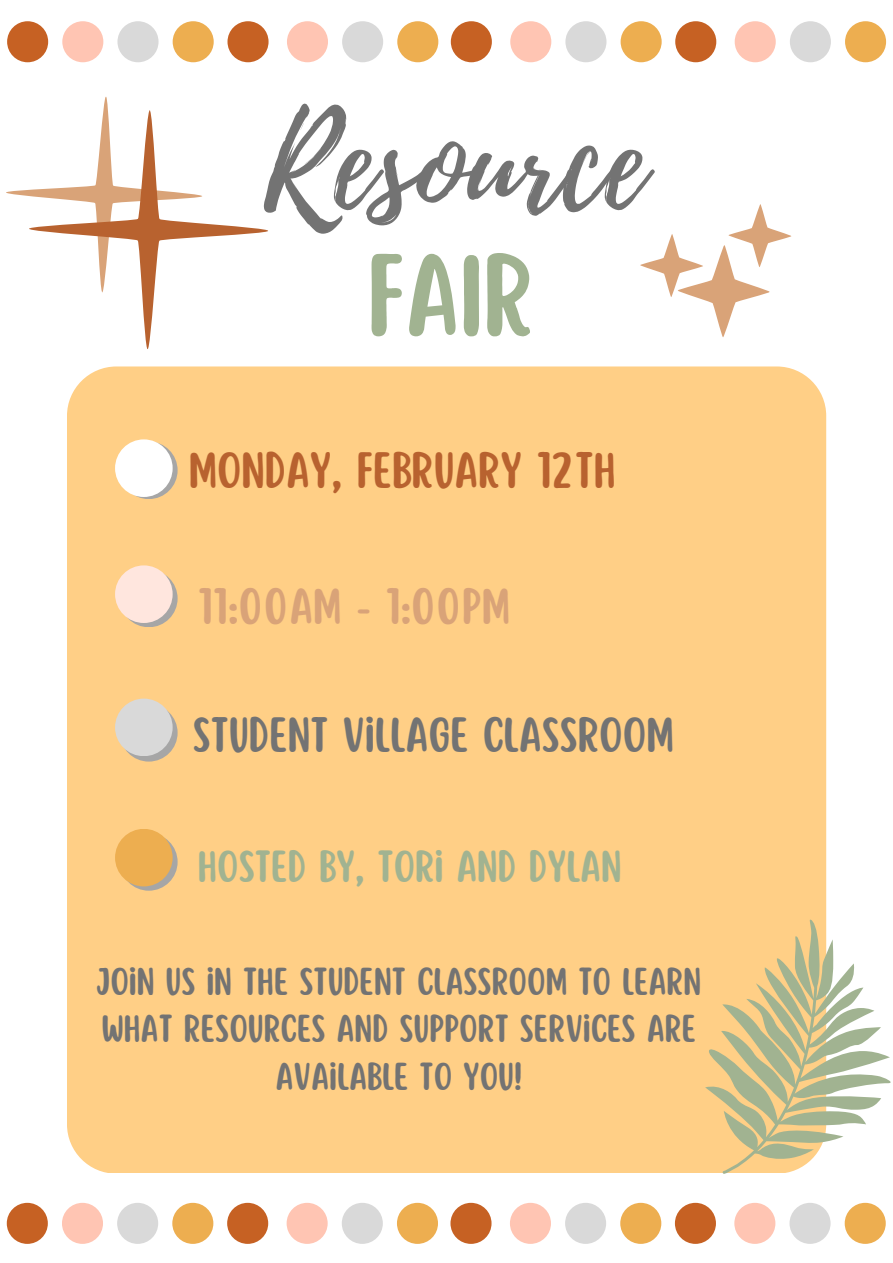
<style>
.page{position:relative;width:893px;height:1263px;background:#fff}
.page>*{position:absolute;margin:0;border:0;box-sizing:border-box;transform-origin:0 0}
.t1{font:129.82px "Playlist Script";color:#737373}
.t2{font:103.12px "Scripter";color:#a1b391}
.t3{font:44.78px "Scripter";color:#b8622f}
.t4{font:44.7px "Scripter";color:#d9a378}
.t5{font:43.42px "Scripter";color:#737373}
.t6{font:39.38px "Scripter";color:#a1b391}
.t7{font:34.12px/47.2px "Scripter";color:#737373;text-align:center}
</style>
<div class="page">
<div style="left:7px;top:21px;width:41px;height:41px;background:#c66123;border-radius:50%"></div>
<div style="left:62px;top:21px;width:41px;height:41px;background:#ffc5b3;border-radius:50%"></div>
<div style="left:117px;top:21px;width:41px;height:41px;background:#d9d9d9;border-radius:50%"></div>
<div style="left:173px;top:21px;width:41px;height:41px;background:#edae50;border-radius:50%"></div>
<div style="left:227px;top:21px;width:41px;height:41px;background:#c66123;border-radius:50%"></div>
<div style="left:287px;top:21px;width:41px;height:41px;background:#ffc5b3;border-radius:50%"></div>
<div style="left:342px;top:21px;width:41px;height:41px;background:#d9d9d9;border-radius:50%"></div>
<div style="left:397px;top:21px;width:41px;height:41px;background:#edae50;border-radius:50%"></div>
<div style="left:451px;top:21px;width:41px;height:41px;background:#c66123;border-radius:50%"></div>
<div style="left:510px;top:21px;width:41px;height:41px;background:#ffc5b3;border-radius:50%"></div>
<div style="left:565px;top:21px;width:41px;height:41px;background:#d9d9d9;border-radius:50%"></div>
<div style="left:620px;top:21px;width:41px;height:41px;background:#edae50;border-radius:50%"></div>
<div style="left:675px;top:21px;width:41px;height:41px;background:#c66123;border-radius:50%"></div>
<div style="left:734px;top:21px;width:41px;height:41px;background:#ffc5b3;border-radius:50%"></div>
<div style="left:790px;top:21px;width:41px;height:41px;background:#d9d9d9;border-radius:50%"></div>
<div style="left:845px;top:21px;width:41px;height:41px;background:#edae50;border-radius:50%"></div>
<div style="left:67px;top:366px;width:759px;height:807px;background:#ffcf86;border-radius:49px"></div>
<svg style="left:120px;top:441px;width:58px;height:58px"></svg>
<div style="left:115px;top:439px;width:58px;height:58px;background:#fff;border-radius:50%"></div>
<div style="left:120px;top:570px;width:58px;height:57px;background:#a6a6a6;border-radius:50%"></div>
<div style="left:115px;top:565px;width:58px;height:58px;background:#ffe6de;border-radius:50%"></div>
<div style="left:120px;top:704px;width:58px;height:57px;background:#a6a6a6;border-radius:50%"></div>
<div style="left:115px;top:698px;width:58px;height:58px;background:#d9d9d9;border-radius:50%"></div>
<svg style="left:120px;top:833px;width:58px;height:58px"></svg>
<div style="left:115px;top:829px;width:58px;height:57px;background:#edae50;border-radius:50%"></div>
<div style="left:7px;top:1203px;width:41px;height:41px;background:#c66123;border-radius:50%"></div>
<div style="left:62px;top:1203px;width:41px;height:41px;background:#ffc5b3;border-radius:50%"></div>
<div style="left:117px;top:1203px;width:41px;height:41px;background:#d9d9d9;border-radius:50%"></div>
<div style="left:172px;top:1203px;width:41px;height:41px;background:#edae50;border-radius:50%"></div>
<div style="left:227px;top:1203px;width:41px;height:41px;background:#c66123;border-radius:50%"></div>
<div style="left:287px;top:1203px;width:41px;height:41px;background:#ffc5b3;border-radius:50%"></div>
<div style="left:342px;top:1203px;width:41px;height:41px;background:#d9d9d9;border-radius:50%"></div>
<div style="left:397px;top:1203px;width:41px;height:41px;background:#edae50;border-radius:50%"></div>
<div style="left:450px;top:1203px;width:41px;height:41px;background:#c66123;border-radius:50%"></div>
<div style="left:510px;top:1203px;width:41px;height:41px;background:#ffc5b3;border-radius:50%"></div>
<div style="left:565px;top:1203px;width:41px;height:41px;background:#d9d9d9;border-radius:50%"></div>
<div style="left:620px;top:1203px;width:41px;height:41px;background:#edae50;border-radius:50%"></div>
<div style="left:675px;top:1203px;width:41px;height:41px;background:#c66123;border-radius:50%"></div>
<div style="left:734px;top:1203px;width:41px;height:41px;background:#ffc5b3;border-radius:50%"></div>
<div style="left:789px;top:1203px;width:41px;height:41px;background:#d9d9d9;border-radius:50%"></div>
<div style="left:844px;top:1203px;width:41px;height:41px;background:#edae50;border-radius:50%"></div>
<svg style="left:705px;top:918px;width:186px;height:256px"></svg>
<svg style="left:640px;top:204px;width:151px;height:133px"></svg>
<svg style="left:26px;top:107px;width:242px;height:242px"></svg>
<p class="t1" style="left:264px;top:70px;width:383px">Resource</p>
<h1 class="t2" style="left:367px;top:244px;width:168px">FAIR</h1>
<p class="t3" style="left:189px;top:447px;width:428px">MONDAY, FEBRUARY 12TH</p>
<h3 class="t4" style="left:198px;top:584px;width:314px">11:00AM - 1:00PM</h3>
<h3 class="t5" style="left:193px;top:713px;width:483px">STUDENT VILLAGE CLASSROOM</h3>
<h2 class="t6" style="left:198px;top:846px;width:425px">HOSTED BY, TORI AND DYLAN</h2>
<h3 class="t7" style="left:96px;top:959px;width:607px">JOIN US IN THE STUDENT CLASSROOM TO LEARN<br>WHAT RESOURCES AND SUPPORT SERVICES ARE<br>AVAILABLE TO YOU!</h3>
</div>
